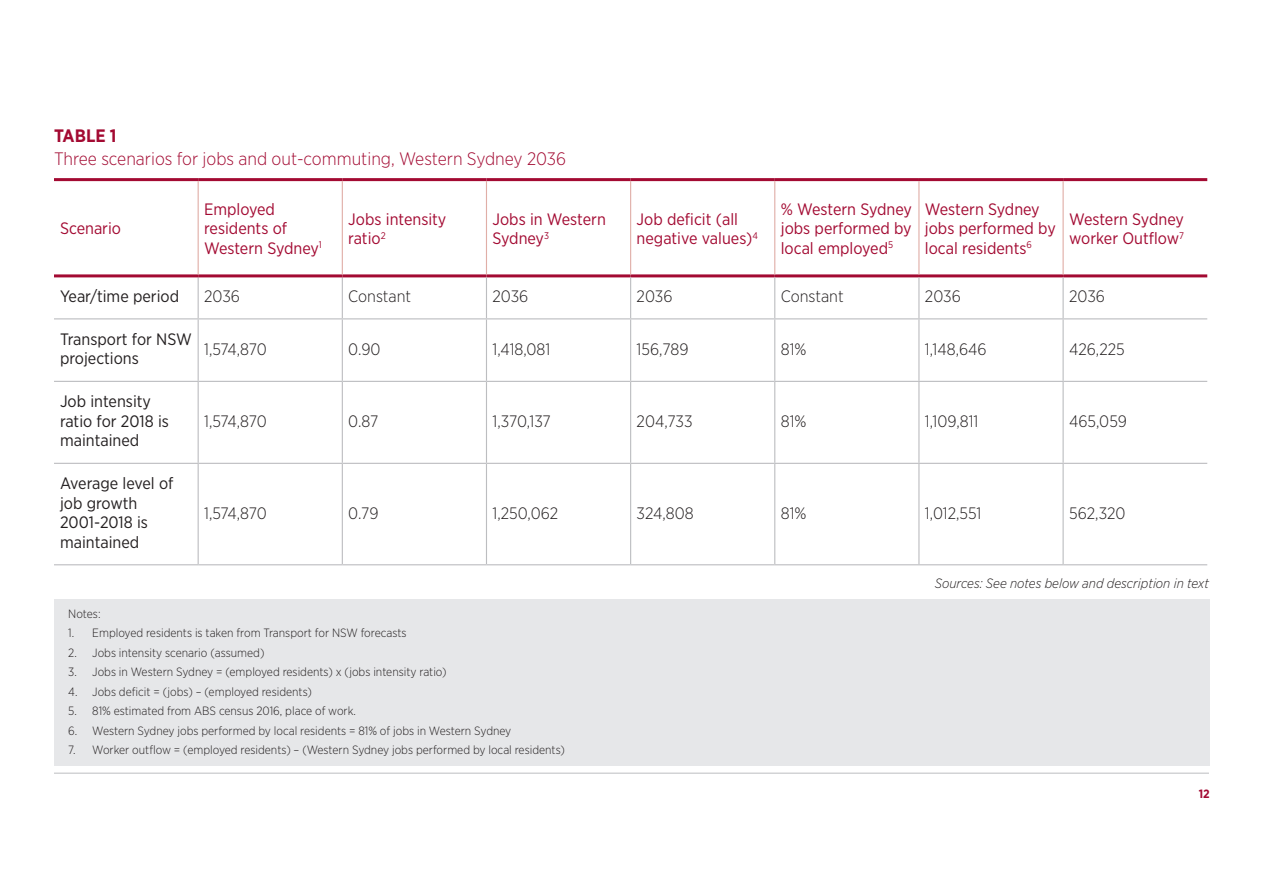
<style>
.page{position:relative;width:1263px;height:893px;background:#fff}
.page>*{position:absolute;margin:0;border:0;box-sizing:border-box;transform-origin:0 0}
.Bullets{font:300 18px "Gotham Narrow";color:#a30a32}
.Subheading{font:700 18px "Gotham Narrow";color:#a30a32}
.Bullets-2{font:16.5px/19.5px "Gotham Narrow";color:#a30a32}
.Bullets-3{font:300 16.5px "Gotham Narrow";color:#231f20}
.Bullets-4{font:16.5px/19.5px "Gotham Narrow";color:#231f20}
.Bullets-5{font:italic 300 13.5px "Gotham Narrow";color:#231f20}
.Bullets-6{font:300 12px "Gotham Narrow";color:#231f20}
.t1{font:700 12px "Gotham Narrow";color:#a30a32}
</style>
<div class="page">
<hr style="left:54px;top:773px;width:1155px;height:1px;background:#bcbdc0">
<hr style="left:198px;top:277px;width:1px;height:41px;background:#bcbdc0">
<hr style="left:342px;top:277px;width:1px;height:41px;background:#bcbdc0">
<hr style="left:54px;top:318px;width:144px;height:1px;background:#bcbdc0">
<hr style="left:198px;top:318px;width:144px;height:1px;background:#bcbdc0">
<hr style="left:198px;top:319px;width:1px;height:62px;background:#bcbdc0">
<hr style="left:342px;top:318px;width:144px;height:1px;background:#bcbdc0">
<hr style="left:342px;top:319px;width:1px;height:62px;background:#bcbdc0">
<hr style="left:486px;top:318px;width:145px;height:1px;background:#bcbdc0">
<hr style="left:631px;top:318px;width:144px;height:1px;background:#bcbdc0">
<hr style="left:775px;top:318px;width:144px;height:1px;background:#bcbdc0">
<hr style="left:919px;top:318px;width:144px;height:1px;background:#bcbdc0">
<hr style="left:1063px;top:318px;width:144px;height:1px;background:#bcbdc0">
<hr style="left:54px;top:381px;width:144px;height:1px;background:#bcbdc0">
<hr style="left:198px;top:381px;width:144px;height:1px;background:#bcbdc0">
<hr style="left:198px;top:382px;width:1px;height:81px;background:#bcbdc0">
<hr style="left:342px;top:381px;width:144px;height:1px;background:#bcbdc0">
<hr style="left:342px;top:382px;width:1px;height:81px;background:#bcbdc0">
<hr style="left:486px;top:381px;width:145px;height:1px;background:#bcbdc0">
<hr style="left:631px;top:381px;width:144px;height:1px;background:#bcbdc0">
<hr style="left:775px;top:381px;width:144px;height:1px;background:#bcbdc0">
<hr style="left:919px;top:381px;width:144px;height:1px;background:#bcbdc0">
<hr style="left:1063px;top:381px;width:144px;height:1px;background:#bcbdc0">
<hr style="left:54px;top:463px;width:144px;height:1px;background:#bcbdc0">
<hr style="left:198px;top:463px;width:144px;height:1px;background:#bcbdc0">
<hr style="left:198px;top:464px;width:1px;height:100px;background:#bcbdc0">
<hr style="left:342px;top:463px;width:144px;height:1px;background:#bcbdc0">
<hr style="left:342px;top:464px;width:1px;height:100px;background:#bcbdc0">
<hr style="left:486px;top:463px;width:145px;height:1px;background:#bcbdc0">
<hr style="left:631px;top:463px;width:144px;height:1px;background:#bcbdc0">
<hr style="left:775px;top:463px;width:144px;height:1px;background:#bcbdc0">
<hr style="left:919px;top:463px;width:144px;height:1px;background:#bcbdc0">
<hr style="left:1063px;top:463px;width:144px;height:1px;background:#bcbdc0">
<hr style="left:54px;top:564px;width:144px;height:1px;background:#bcbdc0">
<hr style="left:198px;top:564px;width:144px;height:1px;background:#bcbdc0">
<hr style="left:342px;top:564px;width:144px;height:1px;background:#bcbdc0">
<hr style="left:486px;top:564px;width:145px;height:1px;background:#bcbdc0">
<hr style="left:631px;top:564px;width:144px;height:1px;background:#bcbdc0">
<hr style="left:775px;top:564px;width:144px;height:1px;background:#bcbdc0">
<hr style="left:919px;top:564px;width:144px;height:1px;background:#bcbdc0">
<hr style="left:1063px;top:564px;width:144px;height:1px;background:#bcbdc0">
<hr style="left:54px;top:178px;width:144px;height:3px;background:#a30a32">
<hr style="left:198px;top:178px;width:144px;height:3px;background:#a30a32">
<hr style="left:342px;top:178px;width:144px;height:3px;background:#a30a32">
<hr style="left:486px;top:178px;width:145px;height:3px;background:#a30a32">
<hr style="left:631px;top:178px;width:144px;height:3px;background:#a30a32">
<hr style="left:775px;top:178px;width:144px;height:3px;background:#a30a32">
<hr style="left:919px;top:178px;width:144px;height:3px;background:#a30a32">
<hr style="left:1063px;top:178px;width:144px;height:3px;background:#a30a32">
<hr style="left:54px;top:274px;width:144px;height:3px;background:#a30a32">
<hr style="left:198px;top:274px;width:144px;height:3px;background:#a30a32">
<hr style="left:342px;top:274px;width:144px;height:3px;background:#a30a32">
<hr style="left:486px;top:274px;width:145px;height:3px;background:#a30a32">
<hr style="left:631px;top:274px;width:144px;height:3px;background:#a30a32">
<hr style="left:775px;top:274px;width:144px;height:3px;background:#a30a32">
<hr style="left:919px;top:274px;width:144px;height:3px;background:#a30a32">
<hr style="left:1063px;top:274px;width:144px;height:3px;background:#a30a32">
<hr style="left:198px;top:181px;width:1px;height:93px;background:#e0aea7">
<hr style="left:342px;top:181px;width:1px;height:93px;background:#e0aea7">
<hr style="left:486px;top:277px;width:1px;height:41px;background:#bcbdc0">
<hr style="left:630px;top:277px;width:1px;height:41px;background:#bcbdc0">
<hr style="left:774px;top:277px;width:1px;height:41px;background:#bcbdc0">
<hr style="left:918px;top:277px;width:1px;height:41px;background:#bcbdc0">
<hr style="left:1062px;top:277px;width:2px;height:41px;background:#bcbdc0">
<hr style="left:486px;top:319px;width:1px;height:62px;background:#bcbdc0">
<hr style="left:630px;top:319px;width:1px;height:62px;background:#bcbdc0">
<hr style="left:774px;top:319px;width:1px;height:62px;background:#bcbdc0">
<hr style="left:918px;top:319px;width:1px;height:62px;background:#bcbdc0">
<hr style="left:1062px;top:319px;width:2px;height:62px;background:#bcbdc0">
<hr style="left:486px;top:382px;width:1px;height:81px;background:#bcbdc0">
<hr style="left:630px;top:382px;width:1px;height:81px;background:#bcbdc0">
<hr style="left:774px;top:382px;width:1px;height:81px;background:#bcbdc0">
<hr style="left:918px;top:382px;width:1px;height:81px;background:#bcbdc0">
<hr style="left:1062px;top:382px;width:2px;height:81px;background:#bcbdc0">
<hr style="left:486px;top:464px;width:1px;height:100px;background:#bcbdc0">
<hr style="left:630px;top:464px;width:1px;height:100px;background:#bcbdc0">
<hr style="left:774px;top:464px;width:1px;height:100px;background:#bcbdc0">
<hr style="left:918px;top:464px;width:1px;height:100px;background:#bcbdc0">
<hr style="left:1062px;top:464px;width:2px;height:100px;background:#bcbdc0">
<hr style="left:486px;top:181px;width:1px;height:93px;background:#e0aea7">
<hr style="left:630px;top:181px;width:1px;height:93px;background:#e0aea7">
<hr style="left:774px;top:181px;width:1px;height:93px;background:#e0aea7">
<hr style="left:918px;top:181px;width:1px;height:93px;background:#e0aea7">
<hr style="left:1062px;top:181px;width:2px;height:93px;background:#e0aea7">
<div style="left:54px;top:599px;width:1156px;height:166px;background:#e6e7e9"></div>
<p class="Subheading" style="left:54px;top:124px;width:64px">TABLE 1</p>
<p class="Bullets" style="left:54px;top:148px;width:514px">Three scenarios for jobs and out-commuting, Western Sydney 2036</p>
<p class="Bullets-2" style="left:60px;top:218px;width:63px">Scenario</p>
<p class="Bullets-2" style="left:204px;top:199px;width:119px">Employed residents of<br>Western Sydney<sup>1</sup></p>
<p class="Bullets-2" style="left:348px;top:209px;width:100px">Jobs intensity ratio<sup>2</sup></p>
<p class="Bullets-2" style="left:492px;top:209px;width:115px">Jobs in Western<br>Sydney<sup>3</sup></p>
<p class="Bullets-2" style="left:637px;top:209px;width:123px">Job deficit (all negative values)<sup>4</sup></p>
<p class="Bullets-2" style="left:781px;top:199px;width:133px;text-align:justify">% Western Sydney jobs performed by local employed<sup>5</sup></p>
<p class="Bullets-2" style="left:925px;top:199px;width:132px">Western Sydney jobs performed by local residents<sup>6</sup></p>
<p class="Bullets-2" style="left:1069px;top:209px;width:116px">Western Sydney worker Outflow<sup>7</sup></p>
<p class="Bullets-4" style="left:60px;top:286px;width:121px">Year/time period</p>
<p class="Bullets-3" style="left:204px;top:286px;width:37px">2036</p>
<p class="Bullets-3" style="left:348px;top:286px;width:64px">Constant</p>
<p class="Bullets-3" style="left:492px;top:286px;width:37px">2036</p>
<p class="Bullets-3" style="left:637px;top:286px;width:37px">2036</p>
<p class="Bullets-3" style="left:781px;top:286px;width:64px">Constant</p>
<p class="Bullets-3" style="left:925px;top:286px;width:37px">2036</p>
<p class="Bullets-3" style="left:1069px;top:286px;width:37px">2036</p>
<p class="Bullets-4" style="left:60px;top:329px;width:133px">Transport for NSW projections</p>
<p class="Bullets-3" style="left:204px;top:339px;width:64px">1,574,870</p>
<p class="Bullets-3" style="left:348px;top:339px;width:34px">0.90</p>
<p class="Bullets-3" style="left:492px;top:339px;width:59px">1,418,081</p>
<p class="Bullets-3" style="left:637px;top:339px;width:53px">156,789</p>
<p class="Bullets-3" style="left:781px;top:339px;width:27px">81%</p>
<p class="Bullets-3" style="left:925px;top:339px;width:63px">1,148,646</p>
<p class="Bullets-3" style="left:1069px;top:339px;width:57px">426,225</p>
<p class="Bullets-4" style="left:60px;top:391px;width:110px">Job intensity ratio for 2018 is maintained</p>
<p class="Bullets-3" style="left:204px;top:411px;width:64px">1,574,870</p>
<p class="Bullets-3" style="left:348px;top:411px;width:32px">0.87</p>
<p class="Bullets-3" style="left:492px;top:411px;width:60px">1,370,137</p>
<p class="Bullets-3" style="left:637px;top:411px;width:58px">204,733</p>
<p class="Bullets-3" style="left:781px;top:411px;width:27px">81%</p>
<p class="Bullets-3" style="left:925px;top:411px;width:55px">1,109,811</p>
<p class="Bullets-3" style="left:1069px;top:411px;width:59px">465,059</p>
<p class="Bullets-4" style="left:60px;top:473px;width:115px">Average level of job growth<br>2001-2018 is maintained</p>
<p class="Bullets-3" style="left:204px;top:503px;width:64px">1,574,870</p>
<p class="Bullets-3" style="left:348px;top:503px;width:32px">0.79</p>
<p class="Bullets-3" style="left:492px;top:503px;width:67px">1,250,062</p>
<p class="Bullets-3" style="left:637px;top:503px;width:58px">324,808</p>
<p class="Bullets-3" style="left:781px;top:503px;width:27px">81%</p>
<p class="Bullets-3" style="left:925px;top:503px;width:58px">1,012,551</p>
<p class="Bullets-3" style="left:1069px;top:503px;width:58px">562,320</p>
<p class="Bullets-5" style="left:935px;top:575px;width:276px">Sources: See notes below and description in text</p>
<p class="Bullets-6" style="left:68px;top:606px;width:34px">Notes:</p>
<p class="Bullets-6" style="left:68px;top:626px;width:340px">1. Employed residents is taken from Transport for NSW forecasts</p>
<p class="Bullets-6" style="left:68px;top:645px;width:198px">2. Jobs intensity scenario (assumed)</p>
<p class="Bullets-6" style="left:68px;top:665px;width:380px">3. Jobs in Western Sydney = (employed residents) x (jobs intensity ratio)</p>
<p class="Bullets-6" style="left:68px;top:684px;width:245px">4. Jobs deficit = (jobs) – (employed residents)</p>
<p class="Bullets-6" style="left:68px;top:704px;width:289px">5. 81% estimated from ABS census 2016, place of work.</p>
<p class="Bullets-6" style="left:68px;top:723px;width:445px">6. Western Sydney jobs performed by local residents = 81% of jobs in Western Sydney</p>
<p class="Bullets-6" style="left:68px;top:743px;width:498px">7. Worker outflow = (employed residents) – (Western Sydney jobs performed by local residents)</p>
<p class="t1" style="left:1199px;top:786px;width:13px">12</p>
</div>
